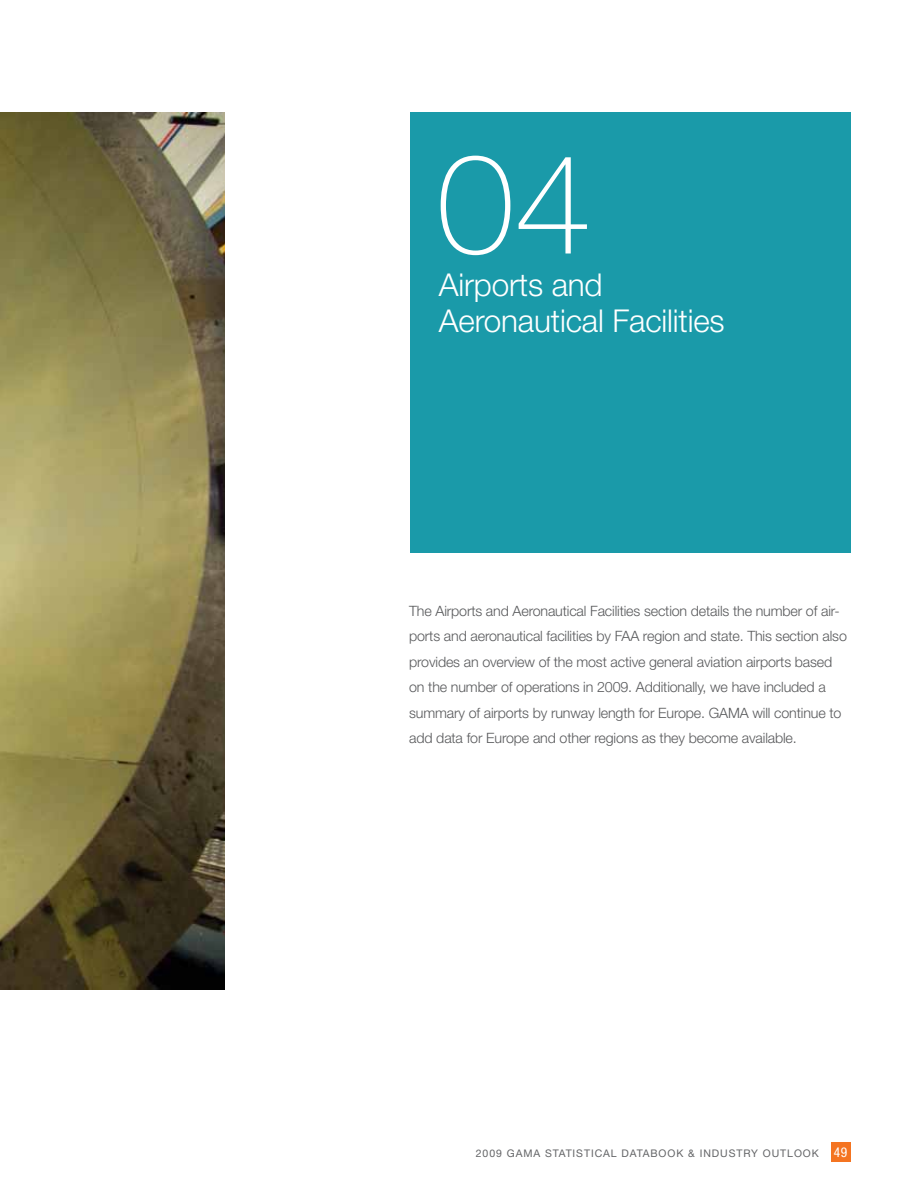
<style>
.page{position:relative;width:918px;height:1188px;background:#fff}
.page>*{position:absolute;margin:0;border:0;box-sizing:border-box;transform-origin:0 0}
.t1{font:100 139.5px "Helvetica Neue";color:#fff}
.t2{font:300 31.5px/36px "Helvetica Neue";letter-spacing:-.005em;color:#fff}
.t3{font:300 14.25px/25.5px "Helvetica Neue";letter-spacing:-.01em;color:#58595b}
.t4{font:10.5px "Helvetica Neue";letter-spacing:.09em;color:#636466}
.s1{font-stretch:condensed;font-size:13.5px;color:#fff}
</style>
<div class="page">
<div style="left:831px;top:1142px;width:19px;height:20px;background:#f47421"></div>
<div style="left:410px;top:112px;width:440px;height:441px;background:#1a9aa9"></div>
<img style="left:0;top:112px;width:225px;height:878px">
<h1 class="t1" style="left:437px;top:124px;width:157px">04</h1>
<h2 class="t2" style="left:439px;top:266px;width:287px">Airports and<br>Aeronautical Facilities</h2>
<p class="t3" style="left:409px;top:598px;width:439px">The Airports and Aeronautical Facilities section details the number of air&shy;ports and aeronautical facilities by FAA region and state. This section also provides an overview of the most active general aviation airports based on the number of operations in 2009. Additionally, we have included a summary of airports by runway length for Europe. GAMA will continue to add data for Europe and other regions as they become available.</p>
<p class="t4" style="left:476px;top:1147px;width:373px">2009 GAMA STATISTICAL DATABOOK &amp; INDUSTRY OUTLOOK <span class="s1">49</span></p>
</div>
